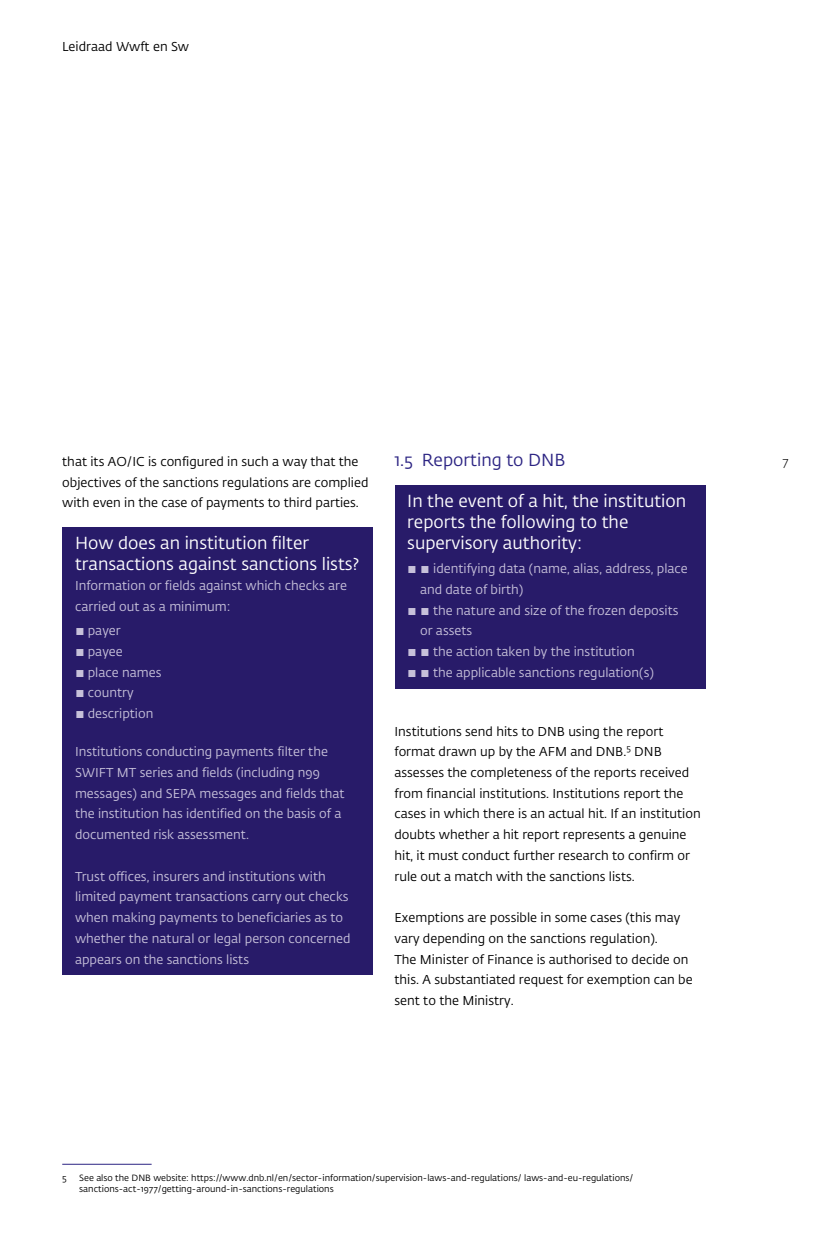
<style>
.page{position:relative;width:830px;height:1244px;background:#fff}
.page>*{position:absolute;margin:0;border:0;box-sizing:border-box;transform-origin:0 0}
.Kader_Kop{font:17.25px/20.7px "DNB Fedra";color:#fff}
.Kop_2{font:17.25px "DNB Fedra";color:#2c2483}
.Body{font:12.75px/20.7px "DNB Fedra";color:#000}
.Kader_Body{font:12.75px/20.7px "DNB Fedra";color:#c7c1da}
.t1{font:300 12.75px "DNB Fedra";color:#000}
.Voetnoot{font:9px/10.8px "DNB Fedra";color:#000}
</style>
<div class="page">
<div style="left:62px;top:527px;width:311px;height:68px;background:#281b69"></div>
<div style="left:62px;top:576px;width:311px;height:46px;background:#281b69"></div>
<div style="left:62px;top:618px;width:311px;height:29px;background:#281b69"></div>
<div style="left:62px;top:638px;width:311px;height:30px;background:#281b69"></div>
<div style="left:62px;top:659px;width:311px;height:30px;background:#281b69"></div>
<div style="left:62px;top:680px;width:311px;height:29px;background:#281b69"></div>
<div style="left:62px;top:700px;width:311px;height:30px;background:#281b69"></div>
<div style="left:62px;top:721px;width:311px;height:26px;background:#281b69"></div>
<div style="left:62px;top:742px;width:311px;height:108px;background:#281b69"></div>
<div style="left:62px;top:846px;width:311px;height:25px;background:#281b69"></div>
<div style="left:62px;top:866px;width:311px;height:109px;background:#281b69"></div>
<hr style="left:62px;top:1164px;width:89px;height:1px;background:#2c2483">
<div style="left:394px;top:485px;width:311px;height:89px;background:#281b69"></div>
<div style="left:394px;top:555px;width:311px;height:51px;background:#281b69"></div>
<div style="left:394px;top:597px;width:311px;height:50px;background:#281b69"></div>
<div style="left:394px;top:638px;width:311px;height:30px;background:#281b69"></div>
<div style="left:394px;top:659px;width:311px;height:30px;background:#281b69"></div>
<p class="Body" style="left:62px;top:37px;width:128px">Leidraad Wwft en Sw</p>
<p class="Kop_2" style="left:394px;top:449px;width:172px">1.5 Reporting to DNB</p>
<p class="Kader_Kop" style="left:407px;top:491px;width:280px">In the event of a hit, the institution reports the following to the supervisory authority:</p>
<p class="Kader_Body" style="left:420px;top:558px;width:269px;text-indent:-13px">▪ ▪ identifying data (name, alias, address, place and date of birth)</p>
<p class="Kader_Body" style="left:420px;top:600px;width:260px;text-indent:-13px">▪ ▪ the nature and size of the frozen deposits or assets</p>
<p class="Kader_Body" style="left:407px;top:641px;width:229px">▪ ▪ the action taken by the institution</p>
<p class="Kader_Body" style="left:407px;top:662px;width:248px">▪ ▪ the applicable sanctions regulation(s)</p>
<p class="Body" style="left:62px;top:451px;width:297px">that its AO/IC is configured in such a way that the</p>
<p class="t1" style="left:782px;top:454px;width:8px">7</p>
<p class="Body" style="left:62px;top:472px;width:307px">objectives of the sanctions regulations are complied with even in the case of payments to third parties.</p>
<p class="Kader_Kop" style="left:75px;top:533px;width:285px">How does an institution filter transactions against sanctions lists?</p>
<p class="Kader_Body" style="left:75px;top:576px;width:273px">Information or fields against which checks are carried out as a minimum:</p>
<p class="Kader_Body" style="left:75px;top:620px;width:47px">▪ payer</p>
<p class="Kader_Body" style="left:75px;top:641px;width:49px">▪ payee</p>
<p class="Kader_Body" style="left:75px;top:662px;width:88px">▪ place names</p>
<p class="Kader_Body" style="left:75px;top:683px;width:60px">▪ country</p>
<p class="Kader_Body" style="left:75px;top:703px;width:80px">▪ description</p>
<p class="Kader_Body" style="left:75px;top:741px;width:271px">Institutions conducting payments filter the SWIFT MT series and fields (including n99 messages) and SEPA messages and fields that the institution has identified on the basis of a documented risk assessment.</p>
<p class="Kader_Body" style="left:75px;top:866px;width:277px">Trust offices, insurers and institutions with limited payment transactions carry out checks when making payments to beneficiaries as to whether the natural or legal person concerned appears on the sanctions lists</p>
<p class="Body" style="left:394px;top:721px;width:307px">Institutions send hits to DNB using the report format drawn up by the AFM and DNB.<sup>5</sup> DNB assesses the completeness of the reports received from financial institutions. Institutions report the cases in which there is an actual hit. If an institution doubts whether a hit report represents a genuine hit, it must conduct further research to confirm or rule out a match with the sanctions lists.</p>
<p class="Body" style="left:394px;top:907px;width:299px">Exemptions are possible in some cases (this may vary depending on the sanctions regulation).<br>The Minister of Finance is authorised to decide on this. A substantiated request for exemption can be sent to the Ministry.</p>
<p class="Voetnoot" style="left:62px;top:1173px;width:6px">5</p>
<p class="Voetnoot" style="left:79px;top:1173px;width:555px">See also the DNB website: https://www.dnb.nl/en/sector-information/supervision-laws-and-regulations/ laws-and-eu-regulations/ sanctions-act-1977/getting-around-in-sanctions-regulations</p>
</div>
